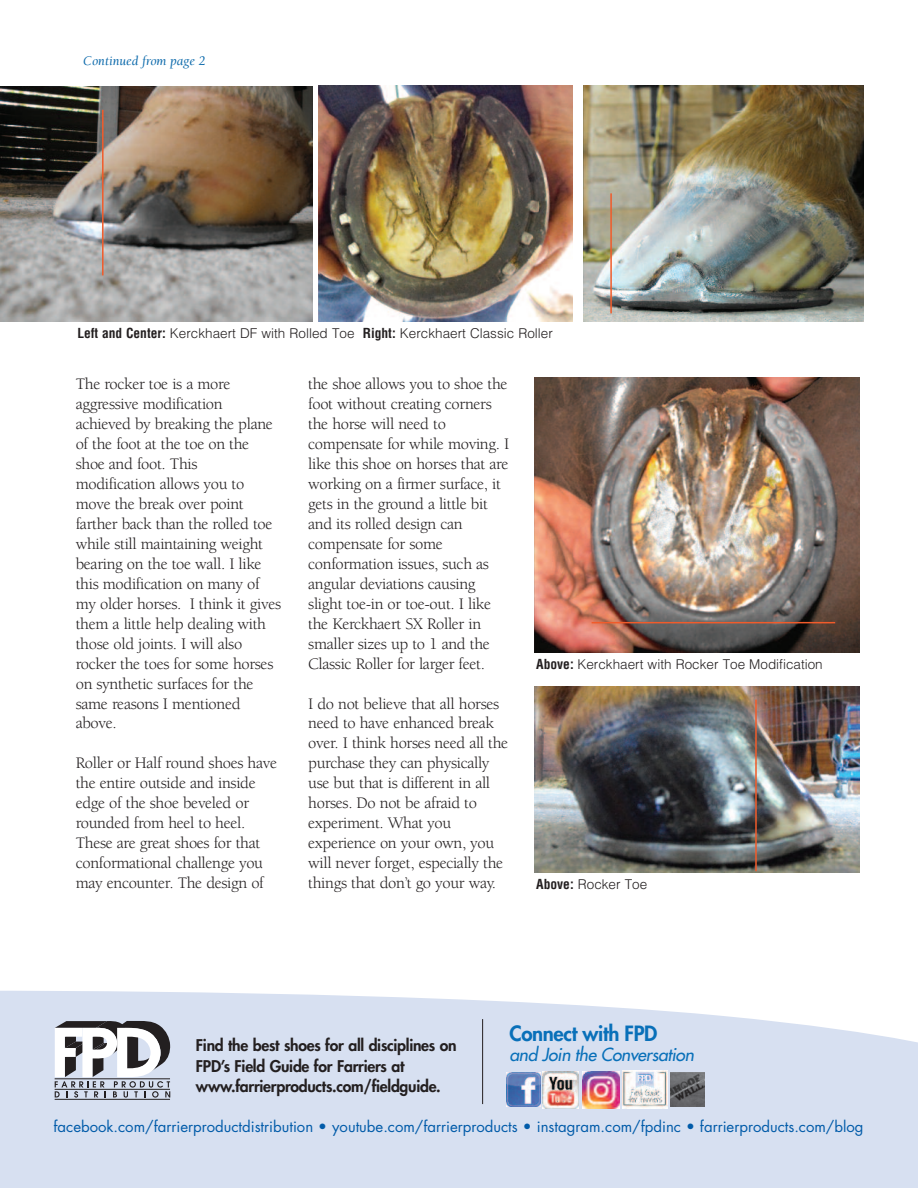
<style>
.page{position:relative;width:918px;height:1188px;background:#fff}
.page>*{position:absolute;margin:0;border:0;box-sizing:border-box;transform-origin:0 0}
.t1{font:800 20.4px "Futura";letter-spacing:-.015em;color:#0970b9}
.t2{font:italic 17.55px "Futura";letter-spacing:-.015em;color:#0970b9}
.t3{font:16.5px/20px "Berkeley";letter-spacing:-.02em;color:#231f20}
.t4{font:800 15.75px/20.4px "Futura";letter-spacing:-.015em;color:#231f20}
.t5{font:15px "Futura";color:#015ba9}
.t6{font:300 13.5px "Helvetica";color:#231f20}
.t7{font:italic 13.5px "Berkeley";color:#0e6bac}
.s1{font-weight:700;font-stretch:condensed}
</style>
<div class="page">
<img style="left:584px;top:86px;width:280px;height:235px">
<img style="left:535px;top:686px;width:325px;height:187px">
<img style="left:535px;top:378px;width:325px;height:275px">
<img style="left:0;top:86px;width:313px;height:235px">
<img style="left:319px;top:86px;width:253px;height:235px">
<hr style="left:592px;top:622px;width:243px;height:1px;background:#f15b2a">
<hr style="left:610px;top:193px;width:2px;height:120px;background:#f15b2a">
<hr style="left:102px;top:110px;width:2px;height:165px;background:#f15b2a">
<hr style="left:755px;top:700px;width:2px;height:171px;background:#f15b2a">
<svg style="left:0;top:990px;width:918px;height:198px;background:#dae2f1"></svg>
<svg style="left:55px;top:1021px;width:115px;height:77px"></svg>
<hr style="left:55px;top:1079px;width:115px;height:1px;background:#231f20">
<hr style="left:55px;top:1089px;width:115px;height:1px;background:#231f20">
<hr style="left:55px;top:1099px;width:115px;height:1px;background:#231f20">
<img style="left:507px;top:1073px;width:34px;height:34px">
<img style="left:671px;top:1073px;width:33px;height:33px">
<img style="left:542px;top:1071px;width:37px;height:37px">
<img style="left:622px;top:1070px;width:45px;height:39px">
<img style="left:582px;top:1072px;width:37px;height:37px">
<hr style="left:482px;top:1019px;width:1px;height:85px;background:#231f20">
<p class="t7" style="left:83px;top:56px;width:124px">Continued from page 2</p>
<p class="t6" style="left:77px;top:322px;width:477px"><span class="s1">Left and Center:</span> Kerckhaert DF with Rolled Toe <span class="s1">Right:</span> Kerckhaert Classic Roller</p>
<p class="t3" style="left:76px;top:376px;width:207px">The rocker toe is a more aggressive modification achieved by breaking the plane of the foot at the toe on the shoe and foot. This modification allows you to move the break over point farther back than the rolled toe while still maintaining weight bearing on the toe wall. I like this modification on many of my older horses. I think it gives them a little help dealing with those old joints. I will also rocker the toes for some horses on synthetic surfaces for the same reasons I mentioned above.</p>
<p class="t3" style="left:76px;top:755px;width:203px">Roller or Half round shoes have the entire outside and inside edge of the shoe beveled or rounded from heel to heel.<br>These are great shoes for that conformational challenge you may encounter. The design of</p>
<p class="t3" style="left:308px;top:376px;width:202px">the shoe allows you to shoe the foot without creating corners the horse will need to compensate for while moving. I like this shoe on horses that are working on a firmer surface, it gets in the ground a little bit and its rolled design can compensate for some conformation issues, such as angular deviations causing slight toe-in or toe-out. I like the Kerckhaert SX Roller in smaller sizes up to 1 and the<br>Classic Roller for larger feet.</p>
<p class="t3" style="left:308px;top:695px;width:202px">I do not believe that all horses need to have enhanced break over. I think horses need all the purchase they can physically use but that is different in all horses. Do not be afraid to experiment. What you experience on your own, you will never forget, especially the things that don’t go your way.</p>
<p class="t6" style="left:536px;top:653px;width:288px"><span class="s1">Above:</span> Kerckhaert with Rocker Toe Modification</p>
<p class="t6" style="left:536px;top:873px;width:113px"><span class="s1">Above:</span> Rocker Toe</p>
<p class="t4" style="left:196px;top:1037px;width:262px">Find the best shoes for all disciplines on<br>FPD’s Field Guide for Farriers at www.farrierproducts.com/fieldguide.</p>
<p class="t1" style="left:509px;top:1024px;width:149px">Connect with FPD</p>
<p class="t2" style="left:509px;top:1046px;width:186px">and Join the Conversation</p>
<p class="t5" style="left:54px;top:1120px;width:812px">facebook.com/farrierproductdistribution • youtube.com/farrierproducts • instagram.com/fpdinc • farrierproducts.com/blog</p>
</div>
